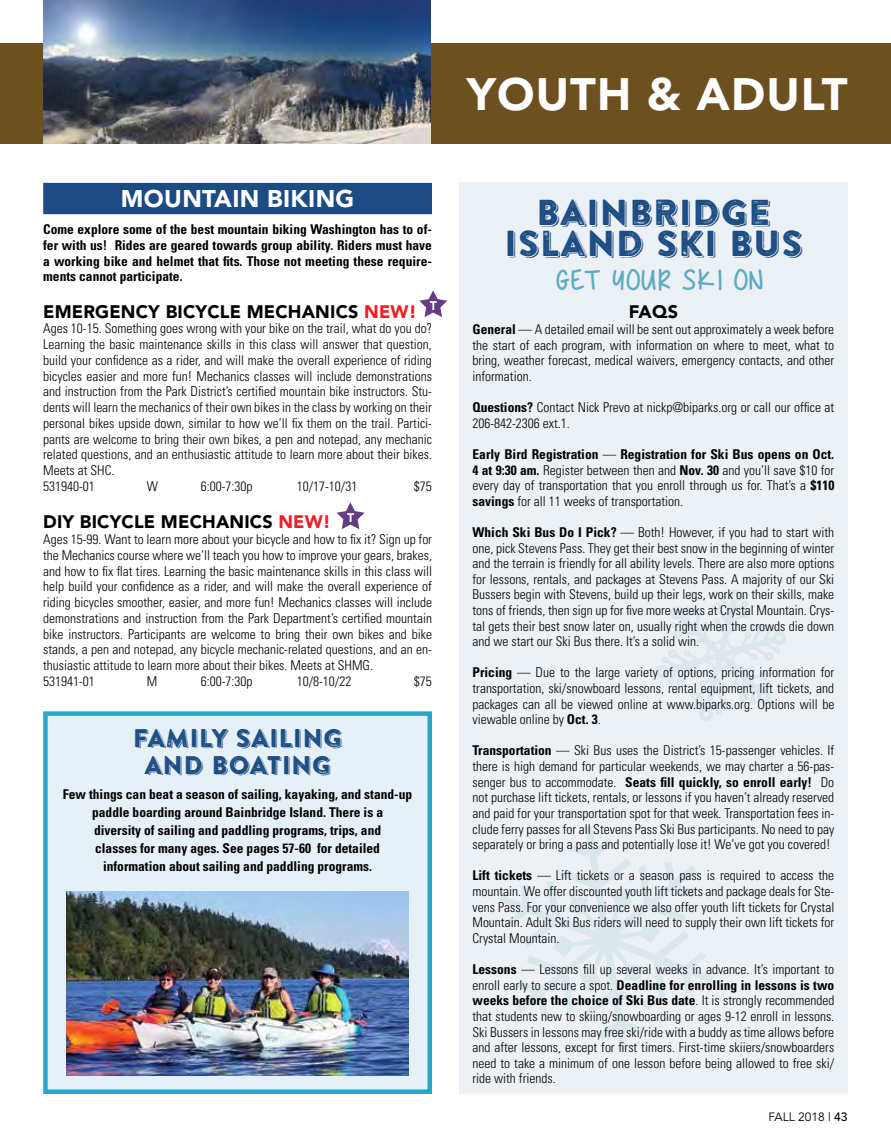
<style>
.page{position:relative;width:891px;height:1148px;background:#fff}
.page>*{position:absolute;margin:0;border:0;box-sizing:border-box;transform-origin:0 0}
.t1{font:900 45px "Avenir";letter-spacing:.025em;color:#fff}
.t2{font:36px/31.5px "Brandon Printed One Shadow";letter-spacing:.015em;color:#1c4c82;text-align:center}
.t3{font:36px "Chocolate Covered Raindrops";letter-spacing:.05em;color:#5daac3}
.t4{font:25.5px/27px "Brandon Printed One Shadow";letter-spacing:.01em;color:#1c4c82;text-align:center}
.t5{font:900 24px "Avenir";letter-spacing:.015em;color:#fff}
.t6{font:900 18px "Avenir";letter-spacing:.01em;color:#000}
.t7{font:300 condensed 13.5px/15.6px "Univers";color:#000;text-align:justify}
.t8{font:700 condensed 13.5px/18px "Univers";color:#000;text-align:justify}
.t9{font:12px "Avenir";color:#000}
.s1{color:#ed1f24}
.s2{font-weight:700}
.s3{font-weight:500}
</style>
<div class="page">
<div style="left:0;top:43px;width:891px;height:101px;background:#6d5020"></div>
<div style="left:43px;top:183px;width:389px;height:31px;background:#1c4c82"></div>
<div style="left:43px;top:711px;width:389px;height:383px;background:#e5f1f7;border:4px solid #2ba5cc"></div>
<img style="left:66px;top:891px;width:343px;height:184px">
<div style="left:459px;top:183px;width:389px;height:911px;background:#ebf1f5"></div>
<svg style="left:500px;top:827px;width:213px;height:224px"></svg>
<svg style="left:656px;top:589px;width:130px;height:132px"></svg>
<img style="left:43px;top:0;width:388px;height:144px">
<svg style="left:419px;top:290px;width:28px;height:27px"></svg>
<svg style="left:337px;top:502px;width:28px;height:27px"></svg>
<h3 class="t5" style="left:121px;top:184px;width:235px">MOUNTAIN BIKING</h3>
<p class="t8" style="left:43px;top:221px;width:390px;line-height:15.8px">Come explore some of the best mountain biking Washington has to of&shy;fer with us! Rides are geared towards group ability. Riders must have a working bike and helmet that fits. Those not meeting these require&shy;ments cannot participate.</p>
<h3 class="t6" style="left:43px;top:300px;width:375px">EMERGENCY BICYCLE MECHANICS <span class="s1">NEW!</span></h3>
<p class="t7" style="left:43px;top:320px;width:390px;text-align:left">Ages 10-15. Something goes wrong with your bike on the trail, what do you do?<br>Learning the basic maintenance skills in this class will answer that question, build your confidence as a rider, and will make the overall experience of riding bicycles easier and more fun! Mechanics classes will include demonstrations and instruction from the Park District’s certified mountain bike instructors. Stu&shy;dents will learn the mechanics of their own bikes in the class by working on their personal bikes upside down, similar to how we’ll fix them on the trail. Partici&shy;pants are welcome to bring their own bikes, a pen and notepad, any mechanic related questions, and an enthusiastic attitude to learn more about their bikes.<br>Meets at SHC.<br>531940-01</p>
<p class="t7" style="left:147px;top:478px;width:13px">W</p>
<p class="t7" style="left:201px;top:478px;width:53px">6:00-7:30p</p>
<p class="t7" style="left:297px;top:478px;width:62px">10/17-10/31</p>
<p class="t7" style="left:414px;top:478px;width:19px">$75</p>
<h3 class="t6" style="left:43px;top:511px;width:289px">DIY BICYCLE MECHANICS <span class="s1">NEW!</span></h3>
<p class="t7" style="left:43px;top:531px;width:390px;text-align:left">Ages 15-99. Want to learn more about your bicycle and how to fix it? Sign up for the Mechanics course where we’ll teach you how to improve your gears, brakes, and how to fix flat tires. Learning the basic maintenance skills in this class will help build your confidence as a rider, and will make the overall experience of riding bicycles smoother, easier, and more fun! Mechanics classes will include demonstrations and instruction from the Park Department’s certified mountain bike instructors. Participants are welcome to bring their own bikes and bike stands, a pen and notepad, any bicycle mechanic-related questions, and an en&shy;thusiastic attitude to learn more about their bikes. Meets at SHMG.<br>531941-01</p>
<p class="t7" style="left:147px;top:673px;width:12px">M</p>
<p class="t7" style="left:201px;top:673px;width:53px">6:00-7:30p</p>
<p class="t7" style="left:297px;top:673px;width:56px">10/8-10/22</p>
<p class="t7" style="left:414px;top:673px;width:19px">$75</p>
<h3 class="t4" style="left:133px;top:725px;width:211px">FAMILY SAILING<br>AND BOATING</h3>
<p class="t8" style="left:63px;top:784px;width:351px;text-align:center">Few things can beat a season of sailing, kayaking, and stand-up paddle boarding around Bainbridge Island. There is a<br>diversity of sailing and paddling programs, trips, and<br>classes for many ages. See pages 57-60 for detailed information about sailing and paddling programs.</p>
<h1 class="t1" style="left:467px;top:67px;width:382px">YOUTH &amp; ADULT</h1>
<h2 class="t2" style="left:504px;top:196px;width:300px">BAINBRIDGE<br>ISLAND SKI BUS</h2>
<h2 class="t3" style="left:550px;top:263px;width:208px">GET YOUR SKI ON</h2>
<h3 class="t6" style="left:629px;top:301px;width:51px">FAQS</h3>
<p class="t7" style="left:472px;top:321px;width:363px"><span class="s2">General</span> — A detailed email will be sent out approximately a week before the start of each program, with information on where to meet, what to bring, weather forecast, medical waivers, emergency contacts, and other information.</p>
<p class="t7" style="left:472px;top:399px;width:363px"><span class="s2">Questions?</span> Contact Nick Prevo at nickp@biparks.org or call our office at<br>206-842-2306 ext.1.</p>
<p class="t7" style="left:472px;top:446px;width:363px"><span class="s2">Early Bird Registration</span> — <span class="s2">Registration for Ski Bus opens on Oct.<br>4 at 9:30 am.</span> Register between then and <span class="s2">Nov. 30</span> and you’ll save $10 for every day of transportation that you enroll through us for. That’s a <span class="s2">$110 savings</span> for all 11 weeks of transportation.</p>
<p class="t7" style="left:472px;top:524px;width:363px"><span class="s2">Which Ski Bus Do I Pick?</span> — Both! However, if you had to start with one, pick Stevens Pass. They get their best snow in the beginning of winter and the terrain is friendly for all ability levels. There are also more options for lessons, rentals, and packages at Stevens Pass. A majority of our Ski Bussers begin with Stevens, build up their legs, work on their skills, make tons of friends, then sign up for five more weeks at Crystal Mountain. Crys&shy;tal gets their best snow later on, usually right when the crowds die down and we start our Ski Bus there. It’s a solid win.</p>
<p class="t7" style="left:472px;top:664px;width:363px"><span class="s2">Pricing</span> — Due to the large variety of options, pricing information for transportation, ski/snowboard lessons, rental equipment, lift tickets, and packages can all be viewed online at www.biparks.org. Options will be viewable online by <span class="s2">Oct. 3</span>.</p>
<p class="t7" style="left:472px;top:742px;width:363px"><span class="s2">Transportation</span> — Ski Bus uses the District’s 15-passenger vehicles. If there is high demand for particular weekends, we may charter a 56-pas&shy;senger bus to accommodate. <span class="s2">Seats fill quickly, so enroll early!</span> Do not purchase lift tickets, rentals, or lessons if you haven’t already reserved and paid for your transportation spot for that week. Transportation fees in&shy;clude ferry passes for all Stevens Pass Ski Bus participants. No need to pay separately or bring a pass and potentially lose it! We’ve got you covered!</p>
<p class="t7" style="left:472px;top:867px;width:363px"><span class="s2">Lift tickets</span> — Lift tickets or a season pass is required to access the mountain. We offer discounted youth lift tickets and package deals for Ste&shy;vens Pass. For your convenience we also offer youth lift tickets for Crystal Mountain. Adult Ski Bus riders will need to supply their own lift tickets for Crystal Mountain.</p>
<p class="t7" style="left:472px;top:961px;width:363px"><span class="s2">Lessons</span> — Lessons fill up several weeks in advance. It’s important to enroll early to secure a spot. <span class="s2">Deadline for enrolling in lessons is two weeks before the choice of Ski Bus date</span>. It is strongly recommended that students new to skiing/snowboarding or ages 9-12 enroll in lessons.<br>Ski Bussers in lessons may free ski/ride with a buddy as time allows before and after lessons, except for first timers. First-time skiiers/snowboarders need to take a minimum of one lesson before being allowed to free ski/ ride with friends.</p>
<p class="t9" style="left:769px;top:1109px;width:80px">FALL 2018 | <span class="s3">43</span></p>
</div>
